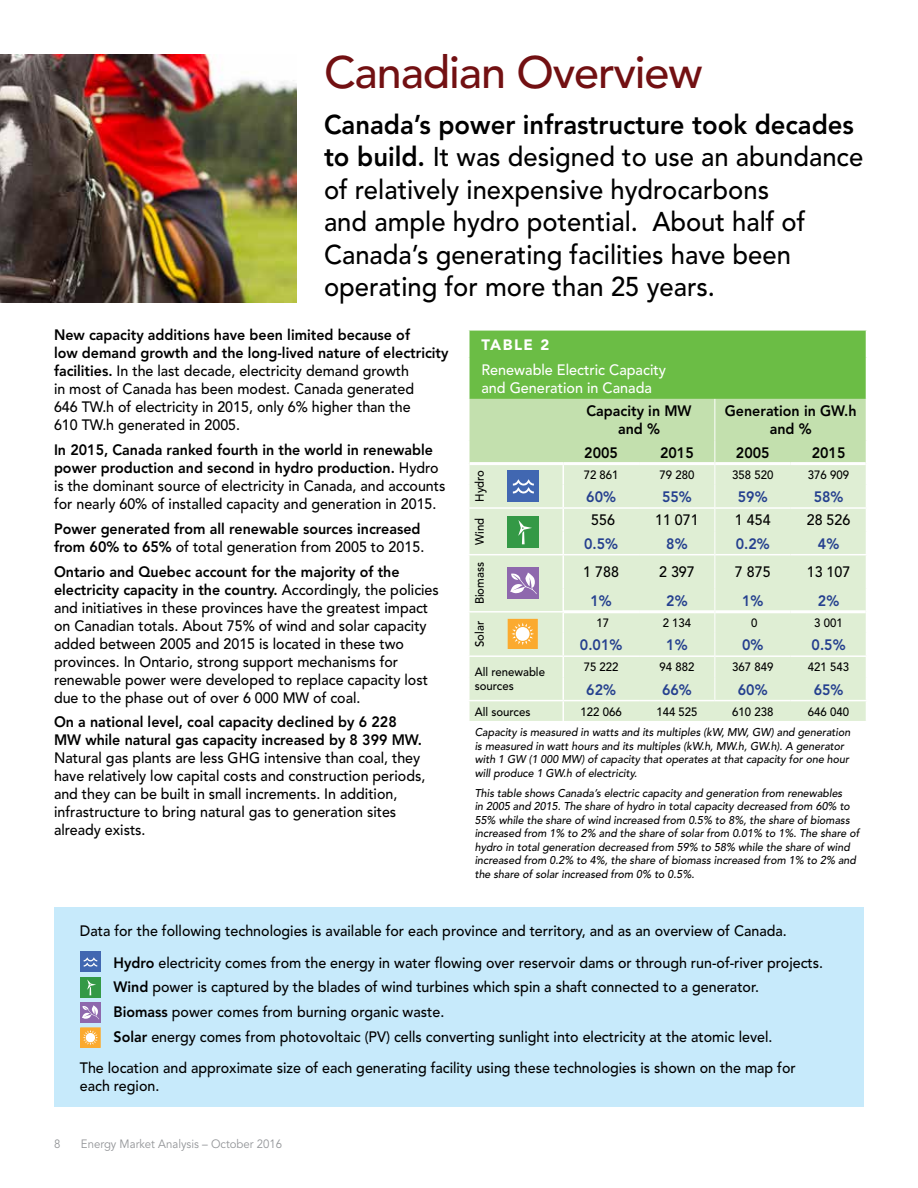
<style>
.page{position:relative;width:918px;height:1188px;background:#fff}
.page>*{position:absolute;margin:0;border:0;box-sizing:border-box;transform-origin:0 0}
.t1{font:500 45px "Avenir LT Std";letter-spacing:-.025em;color:#721012}
.t2{font:500 27px/32.4px "Avenir LT Std";color:#000;scale:.95 1}
.t3{font:500 15px/18px "Avenir LT Std";color:#000;scale:.95 1}
.t4{font:800 15px/18px "Avenir LT Std";color:#000;scale:.95 1}
.t5{font:800 15px "Avenir LT Std";color:#25408f;scale:.95 1}
.t6{font:500 15px/18px "Avenir LT Std";color:#fff;scale:.96 1}
.t7{font:900 15px "Avenir LT Std";letter-spacing:.1em;color:#fff}
.t8{font:500 12px/14.4px "Avenir LT Std";color:#000;scale:.95 1}
.t9{font:12px "Avenir LT Std";color:#939598;scale:.95 1}
.t10{font:italic 500 11.25px/13.5px "Avenir LT Std";color:#000;scale:.95 1}
.s1{font-weight:800}
.s2{font-weight:500}
</style>
<div class="page">
<img style="left:0;top:54px;width:297px;height:248px">
<div style="left:470px;top:555px;width:396px;height:166px;background:#dfeed4"></div>
<hr style="left:562px;top:555px;width:2px;height:33px;background:#fff">
<hr style="left:562px;top:588px;width:2px;height:23px;background:#fff">
<hr style="left:468px;top:611px;width:96px;height:2px;background:#fff">
<hr style="left:562px;top:613px;width:2px;height:20px;background:#fff">
<hr style="left:562px;top:633px;width:2px;height:22px;background:#fff">
<hr style="left:468px;top:655px;width:95px;height:2px;background:#fff">
<hr style="left:563px;top:655px;width:76px;height:2px;background:#fff">
<hr style="left:562px;top:657px;width:2px;height:20px;background:#fff">
<hr style="left:639px;top:655px;width:75px;height:2px;background:#fff">
<hr style="left:715px;top:655px;width:76px;height:2px;background:#fff">
<hr style="left:791px;top:655px;width:76px;height:2px;background:#fff">
<hr style="left:562px;top:677px;width:2px;height:23px;background:#fff">
<hr style="left:468px;top:700px;width:95px;height:1px;background:#fff">
<hr style="left:563px;top:700px;width:76px;height:1px;background:#fff">
<hr style="left:562px;top:701px;width:2px;height:20px;background:#fff">
<hr style="left:639px;top:700px;width:76px;height:1px;background:#fff">
<hr style="left:715px;top:700px;width:76px;height:1px;background:#fff">
<hr style="left:791px;top:700px;width:76px;height:1px;background:#fff">
<hr style="left:564px;top:610px;width:75px;height:3px;background:#fff">
<hr style="left:639px;top:610px;width:75px;height:3px;background:#fff">
<hr style="left:715px;top:610px;width:76px;height:3px;background:#fff">
<hr style="left:791px;top:610px;width:75px;height:3px;background:#fff">
<hr style="left:714px;top:555px;width:1px;height:33px;background:#fff">
<svg style="left:714px;top:588px;width:1px;height:112px"></svg>
<svg style="left:469px;top:331px;width:398px;height:224px;background:#b1d99d"></svg>
<div style="left:508px;top:568px;width:31px;height:31px;background:#8e68ad"></div>
<svg style="left:510px;top:572px;width:27px;height:22px"></svg>
<div style="left:54px;top:907px;width:810px;height:200px;background:#c7eafb"></div>
<div style="left:80px;top:1002px;width:21px;height:21px;background:#8e68ad"></div>
<svg style="left:82px;top:1005px;width:17px;height:14px"></svg>
<div style="left:80px;top:977px;width:21px;height:20px;background:#349946"></div>
<svg style="left:87px;top:980px;width:9px;height:15px"></svg>
<div style="left:80px;top:952px;width:21px;height:20px;background:#4167b1"></div>
<svg style="left:84px;top:957px;width:13px;height:10px"></svg>
<svg style="left:80px;top:1027px;width:21px;height:21px"></svg>
<div style="left:86px;top:1033px;width:9px;height:9px;background:#fff;border-radius:50%"></div>
<svg style="left:508px;top:619px;width:30px;height:30px"></svg>
<div style="left:516px;top:627px;width:14px;height:14px;background:#fff;border-radius:50%"></div>
<h1 class="t1" style="left:324px;top:46px;width:380px">Canadian Overview</h1>
<p class="t2" style="left:324px;top:109px;width:569px"><span class="s1">Canada’s power infrastructure took decades to build.</span> It was designed to use an abundance of relatively inexpensive hydrocarbons<br>and ample hydro potential. About half of Canada’s generating facilities have been operating for more than 25 years.</p>
<p class="t7" style="left:482px;top:335px;width:69px">TABLE 2</p>
<p class="t6" style="left:482px;top:361px;width:194px">Renewable Electric Capacity and Generation in Canada</p>
<p class="t4" style="left:587px;top:402px;width:112px;text-align:center">Capacity in MW and %</p>
<p class="t4" style="left:725px;top:402px;width:140px;text-align:center">Generation in GW.h and %</p>
<p class="t4" style="left:584px;top:443px;width:37px">2005</p>
<p class="t4" style="left:660px;top:443px;width:37px">2015</p>
<p class="t4" style="left:736px;top:443px;width:37px">2005</p>
<p class="t4" style="left:812px;top:443px;width:37px">2015</p>
<p class="t8" style="left:473px;top:502px;width:35px;rotate:-90deg">Hydro</p>
<p class="t8" style="left:584px;top:468px;width:38px">72 861</p>
<p class="t8" style="left:660px;top:468px;width:38px">79 280</p>
<p class="t8" style="left:732px;top:468px;width:45px">358 520</p>
<p class="t8" style="left:808px;top:468px;width:45px">376 909</p>
<p class="t3" style="left:54px;top:327px;width:417px"><span class="s1">New capacity additions have been limited because of<br>low demand growth and the long-lived nature of electricity facilities.</span> In the last decade, electricity demand growth<br>in most of Canada has been modest. Canada generated<br>646 TW.h of electricity in 2015, only 6% higher than the<br>610 TW.h generated in 2005.</p>
<p class="t3" style="left:54px;top:441px;width:414px"><span class="s1">In 2015, Canada ranked fourth in the world in renewable power production and second in hydro production.</span> Hydro is the dominant source of electricity in Canada, and accounts for nearly 60% of installed capacity and generation in 2015.</p>
<p class="t4" style="left:54px;top:520px;width:391px">Power generated from all renewable sources increased from 60% to 65% <span class="s2">of total generation from 2005 to 2015.</span></p>
<p class="t3" style="left:54px;top:563px;width:407px"><span class="s1">Ontario and Quebec account for the majority of the electricity capacity in the country.</span> Accordingly, the policies and initiatives in these provinces have the greatest impact on Canadian totals. About 75% of wind and solar capacity added between 2005 and 2015 is located in these two provinces. In Ontario, strong support mechanisms for renewable power were developed to replace capacity lost due to the phase out of over 6 000 MW of coal.</p>
<p class="t4" style="left:54px;top:713px;width:389px">On a national level, coal capacity declined by 6 228<br>MW while natural gas capacity increased by 8 399 MW.</p>
<p class="t3" style="left:54px;top:750px;width:392px">Natural gas plants are less GHG intensive than coal, they have relatively low capital costs and construction periods, and they can be built in small increments. In addition, infrastructure to bring natural gas to generation sites already exists.</p>
<p class="t5" style="left:586px;top:488px;width:33px">60%</p>
<p class="t5" style="left:662px;top:488px;width:33px">55%</p>
<p class="t5" style="left:738px;top:488px;width:33px">59%</p>
<p class="t5" style="left:814px;top:488px;width:33px">58%</p>
<p class="t8" style="left:473px;top:545px;width:30px;rotate:-90deg">Wind</p>
<p class="t3" style="left:591px;top:512px;width:27px">556</p>
<p class="t3" style="left:655px;top:512px;width:47px">11 071</p>
<p class="t3" style="left:735px;top:512px;width:39px">1 454</p>
<p class="t3" style="left:807px;top:512px;width:47px">28 526</p>
<p class="t5" style="left:584px;top:535px;width:37px">0.5%</p>
<p class="t5" style="left:666px;top:535px;width:24px">8%</p>
<p class="t5" style="left:736px;top:535px;width:37px">0.2%</p>
<p class="t5" style="left:818px;top:535px;width:24px">4%</p>
<p class="t8" style="left:473px;top:604px;width:46px;rotate:-90deg">Biomass</p>
<p class="t3" style="left:583px;top:563px;width:39px">1 788</p>
<p class="t3" style="left:659px;top:563px;width:39px">2 397</p>
<p class="t3" style="left:735px;top:563px;width:39px">7 875</p>
<p class="t3" style="left:807px;top:563px;width:47px">13 107</p>
<p class="t5" style="left:590px;top:592px;width:24px">1%</p>
<p class="t5" style="left:666px;top:592px;width:24px">2%</p>
<p class="t5" style="left:742px;top:592px;width:24px">1%</p>
<p class="t5" style="left:818px;top:592px;width:24px">2%</p>
<p class="t8" style="left:473px;top:647px;width:29px;rotate:-90deg">Solar</p>
<p class="t8" style="left:596px;top:616px;width:15px">17</p>
<p class="t8" style="left:663px;top:616px;width:32px">2 134</p>
<p class="t8" style="left:751px;top:616px;width:8px">0</p>
<p class="t8" style="left:814px;top:616px;width:32px">3 001</p>
<p class="t5" style="left:580px;top:636px;width:46px">0.01%</p>
<p class="t5" style="left:666px;top:636px;width:24px">1%</p>
<p class="t5" style="left:742px;top:636px;width:24px">0%</p>
<p class="t5" style="left:812px;top:636px;width:37px">0.5%</p>
<p class="t8" style="left:475px;top:665px;width:76px">All renewable sources</p>
<p class="t8" style="left:584px;top:660px;width:38px">75 222</p>
<p class="t8" style="left:660px;top:660px;width:38px">94 882</p>
<p class="t8" style="left:732px;top:660px;width:45px">367 849</p>
<p class="t8" style="left:808px;top:660px;width:45px">421 543</p>
<p class="t5" style="left:586px;top:681px;width:33px">62%</p>
<p class="t5" style="left:662px;top:681px;width:33px">66%</p>
<p class="t5" style="left:738px;top:681px;width:33px">60%</p>
<p class="t5" style="left:814px;top:681px;width:33px">65%</p>
<p class="t8" style="left:475px;top:705px;width:60px">All sources</p>
<p class="t8" style="left:581px;top:705px;width:45px">122 066</p>
<p class="t8" style="left:656px;top:705px;width:45px">144 525</p>
<p class="t8" style="left:732px;top:705px;width:45px">610 238</p>
<p class="t8" style="left:808px;top:705px;width:45px">646 040</p>
<p class="t10" style="left:475px;top:726px;width:397px">Capacity is measured in watts and its multiples (kW, MW, GW) and generation is measured in watt hours and its multiples (kW.h, MW.h, GW.h). A generator with 1 GW (1 000 MW) of capacity that operates at that capacity for one hour will produce 1 GW.h of electricity.</p>
<p class="t10" style="left:475px;top:787px;width:406px">This table shows Canada’s electric capacity and generation from renewables<br>in 2005 and 2015. The share of hydro in total capacity decreased from 60% to 55% while the share of wind increased from 0.5% to 8%, the share of biomass increased from 1% to 2% and the share of solar from 0.01% to 1%. The share of hydro in total generation decreased from 59% to 58% while the share of wind increased from 0.2% to 4%, the share of biomass increased from 1% to 2% and the share of solar increased from 0% to 0.5%.</p>
<p class="t3" style="left:114px;top:915px;width:748px;line-height:31.5px;text-indent:-34px">Data for the following technologies is available for each province and territory, and as an overview of Canada.<br><span class="s1">Hydro</span> electricity comes from the energy in water flowing over reservoir dams or through run-of-river projects.</p>
<p class="t3" style="left:114px;top:975px;width:695px;line-height:24.8px"><span class="s1">Wind</span> power is captured by the blades of wind turbines which spin a shaft connected to a generator.<br><span class="s1">Biomass</span> power comes from burning organic waste.<br><span class="s1">Solar</span> energy comes from photovoltaic (PV) cells converting sunlight into electricity at the atomic level.</p>
<p class="t3" style="left:80px;top:1059px;width:755px">The location and approximate size of each generating facility using these technologies is shown on the map for each region.</p>
<p class="t9" style="left:54px;top:1137px;width:8px">8</p>
<p class="t9" style="left:81px;top:1137px;width:213px">Energy Market Analysis – October 2016</p>
</div>
